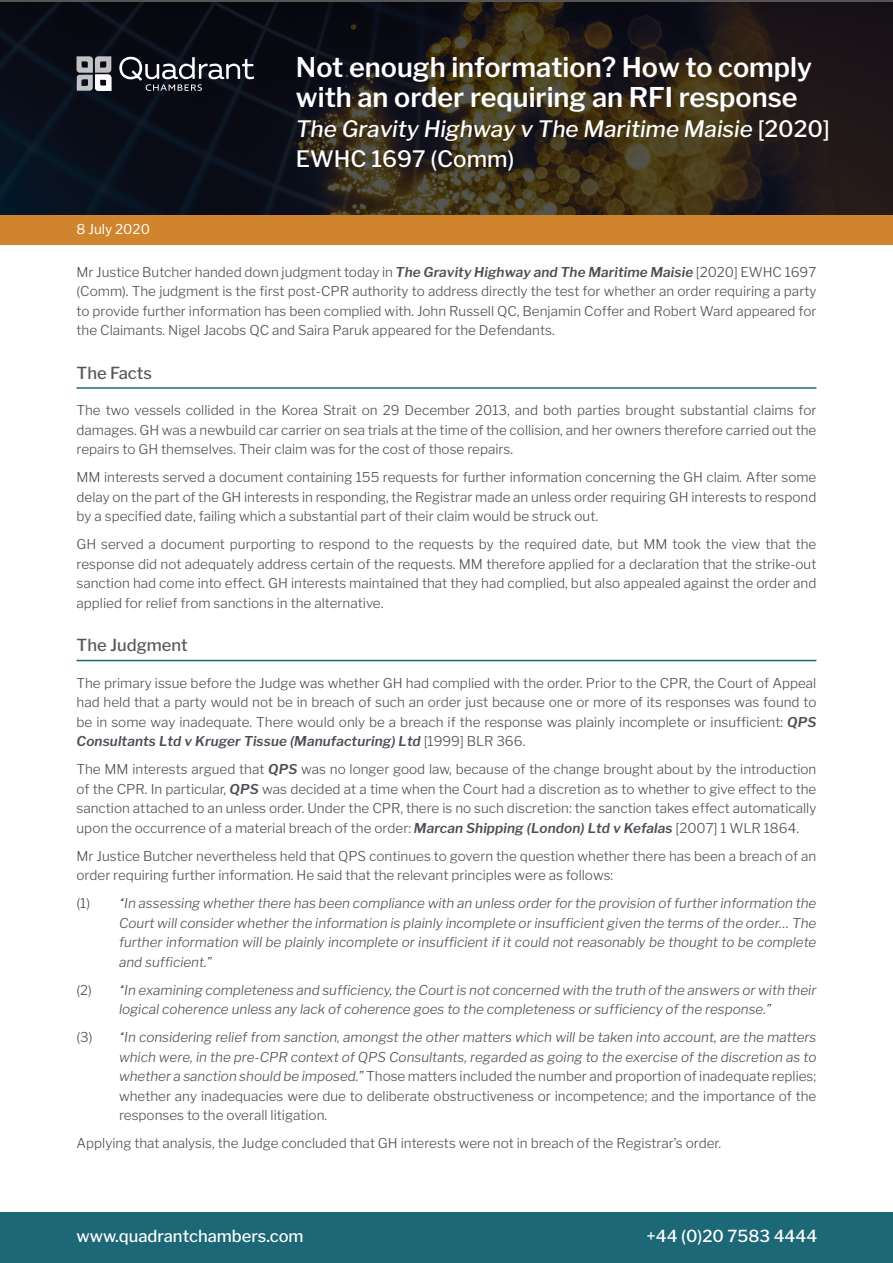
<style>
.page{position:relative;width:893px;height:1263px;background:#fff}
.page>*{position:absolute;margin:0;border:0;box-sizing:border-box;transform-origin:0 0}
.t1{font:600 27px/30px "Libre Franklin";color:#fff}
.t2{font:italic 500 22.5px/30px "Libre Franklin";color:#fff}
.t3{font:500 16.5px "Libre Franklin";color:#fff}
.Sub_Head{font:500 16.5px "Libre Franklin";color:#575756}
.Body{font:300 13.5px/19.5px "Libre Franklin";color:#4d4e56;text-align:justify}
.Body_indent{font:italic 300 13.5px/19.5px "Libre Franklin";color:#4d4e56;text-align:justify}
.t4{font:13.5px "Libre Franklin";color:#fff}
.s1{font-style:normal}
.s2{font-weight:600;font-style:italic}
</style>
<div class="page">
<svg style="left:0;top:0;width:893px;height:215px;background:#201c19"></svg>
<div style="left:0;top:1212px;width:893px;height:51px;background:#1d6876"></div>
<svg style="left:77px;top:56px;width:34px;height:35px"></svg>
<svg style="left:119px;top:56px;width:135px;height:35px;background:#3c3e46"></svg>
<div style="left:0;top:215px;width:893px;height:29px;background:#d0842e"></div>
<hr style="left:77px;top:387px;width:739px;height:2px;background:#1d6876">
<hr style="left:77px;top:660px;width:739px;height:1px;background:#1d6876">
<p class="t4" style="left:77px;top:221px;width:75px">8 July 2020</p>
<p class="t1" style="left:296px;top:52px;width:518px">Not enough information? How to comply with an order requiring an RFI response</p>
<p class="t2" style="left:296px;top:113px;width:535px">The Gravity Highway v The Maritime Maisie <span class="s1">[2020]<br>EWHC 1697 (Comm)</span></p>
<p class="Body" style="left:77px;top:262px;width:741px">Mr Justice Butcher handed down judgment today in <span class="s2">The Gravity Highway and The Maritime Maisie</span> [2020] EWHC 1697 (Comm). The judgment is the first post-CPR authority to address directly the test for whether an order requiring a party to provide further information has been complied with. John Russell QC, Benjamin Coffer and Robert Ward appeared for the Claimants. Nigel Jacobs QC and Saira Paruk appeared for the Defendants.</p>
<p class="Sub_Head" style="left:77px;top:363px;width:77px">The Facts</p>
<p class="Body" style="left:77px;top:401px;width:741px">The two vessels collided in the Korea Strait on 29 December 2013, and both parties brought substantial claims for damages. GH was a newbuild car carrier on sea trials at the time of the collision, and her owners therefore carried out the repairs to GH themselves. Their claim was for the cost of those repairs.</p>
<p class="Body" style="left:77px;top:468px;width:741px">MM interests served a document containing 155 requests for further information concerning the GH claim. After some delay on the part of the GH interests in responding, the Registrar made an unless order requiring GH interests to respond by a specified date, failing which a substantial part of their claim would be struck out.</p>
<p class="Body" style="left:77px;top:535px;width:741px">GH served a document purporting to respond to the requests by the required date, but MM took the view that the response did not adequately address certain of the requests. MM therefore applied for a declaration that the strike-out sanction had come into effect. GH interests maintained that they had complied, but also appealed against the order and applied for relief from sanctions in the alternative.</p>
<p class="Sub_Head" style="left:77px;top:635px;width:113px">The Judgment</p>
<p class="Body" style="left:77px;top:673px;width:741px">The primary issue before the Judge was whether GH had complied with the order. Prior to the CPR, the Court of Appeal had held that a party would not be in breach of such an order just because one or more of its responses was found to be in some way inadequate. There would only be a breach if the response was plainly incomplete or insufficient: <span class="s2">QPS Consultants Ltd v Kruger Tissue (Manufacturing) Ltd</span> [1999] BLR 366.</p>
<p class="Body" style="left:77px;top:760px;width:741px">The MM interests argued that <span class="s2">QPS</span> was no longer good law, because of the change brought about by the introduction of the CPR. In particular, <span class="s2">QPS</span> was decided at a time when the Court had a discretion as to whether to give effect to the sanction attached to an unless order. Under the CPR, there is no such discretion: the sanction takes effect automatically upon the occurrence of a material breach of the order: <span class="s2">Marcan Shipping (London) Ltd v Kefalas</span> [2007] 1 WLR 1864.</p>
<p class="Body" style="left:77px;top:846px;width:741px">Mr Justice Butcher nevertheless held that QPS continues to govern the question whether there has been a breach of an order requiring further information. He said that the relevant principles were as follows:</p>
<p class="Body_indent" style="left:119px;top:894px;width:699px;text-indent:-43px"><span class="s1">(1)</span> “In assessing whether there has been compliance with an unless order for the provision of further information the Court will consider whether the information is plainly incomplete or insufficient given the terms of the order… The further information will be plainly incomplete or insufficient if it could not reasonably be thought to be complete and sufficient.”</p>
<p class="Body_indent" style="left:77px;top:980px;width:741px;text-align:center"><span class="s1">(2)</span> “In examining completeness and sufficiency, the Court is not concerned with the truth of the answers or with their logical coherence unless any lack of coherence goes to the completeness or sufficiency of the response.”</p>
<p class="Body_indent" style="left:119px;top:1028px;width:699px;text-indent:-43px"><span class="s1">(3)</span> “In considering relief from sanction, amongst the other matters which will be taken into account, are the matters which were, in the pre-CPR context of QPS Consultants, regarded as going to the exercise of the discretion as to whether a sanction should be imposed.” <span class="s1">Those matters included the number and proportion of inadequate replies; whether any inadequacies were due to deliberate obstructiveness or incompetence; and the importance of the responses to the overall litigation.</span></p>
<p class="Body" style="left:77px;top:1134px;width:646px">Applying that analysis, the Judge concluded that GH interests were not in breach of the Registrar’s order.</p>
<p class="t3" style="left:77px;top:1226px;width:229px">www.quadrantchambers.com</p>
<p class="t3" style="left:647px;top:1226px;width:172px">+44 (0)20 7583 4444</p>
</div>
